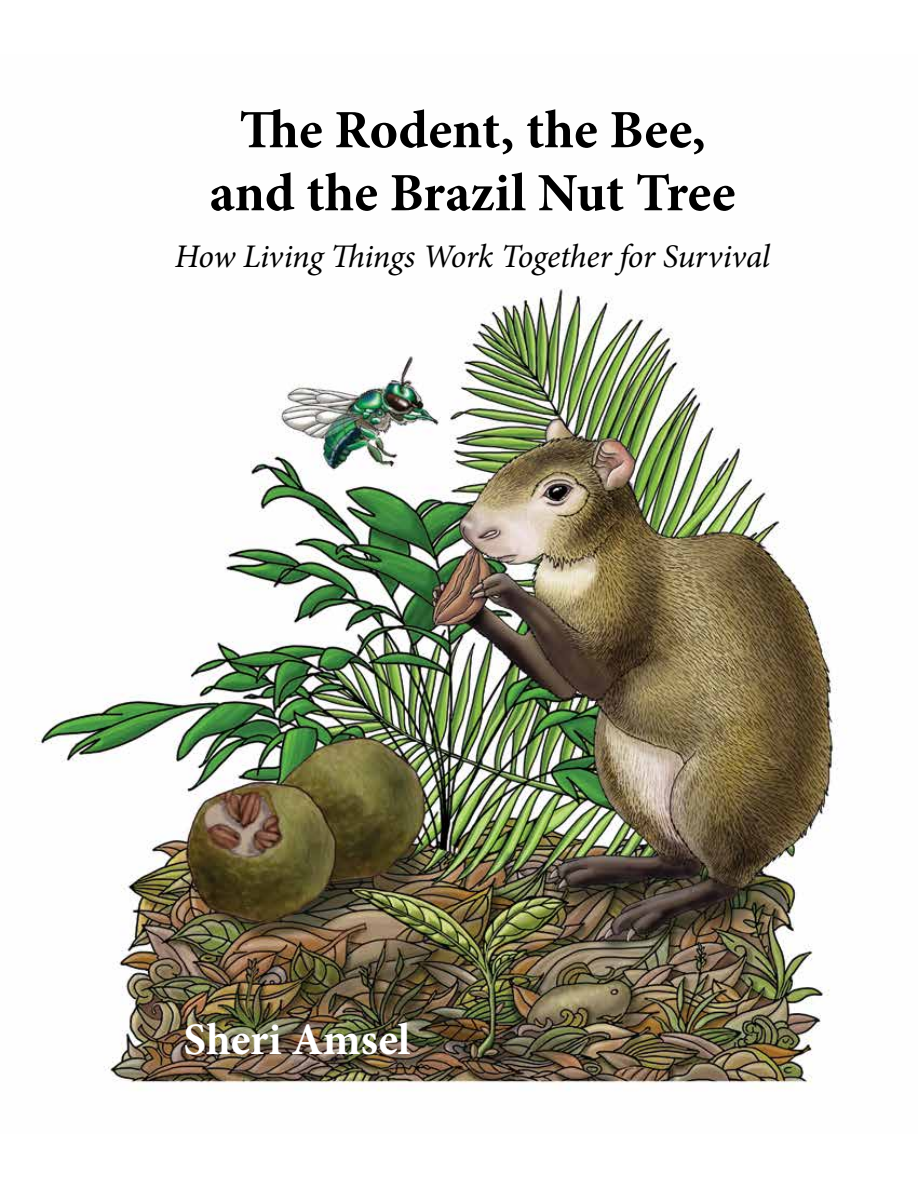
<style>
.page{position:relative;width:918px;height:1188px;background:#fff}
.page>*{position:absolute;margin:0;border:0;box-sizing:border-box;transform-origin:0 0}
.t1{font:700 54px/63px "Minion Pro";color:#000;text-align:center}
.t2{font:700 45px "Minion Pro";color:#fff}
.t3{font:italic 33px "Minion Pro";letter-spacing:-.01em;color:#000}
</style>
<div class="page">
<img style="left:34px;top:287px;width:804px;height:804px">
<h1 class="t1" style="left:210px;top:98px;width:527px">The Rodent, the Bee, and the Brazil Nut Tree</h1>
<p class="t3" style="left:175px;top:234px;width:597px">How Living Things Work Together for Survival</p>
<h2 class="t2" style="left:184px;top:1008px;width:228px">Sheri Amsel</h2>
</div>
